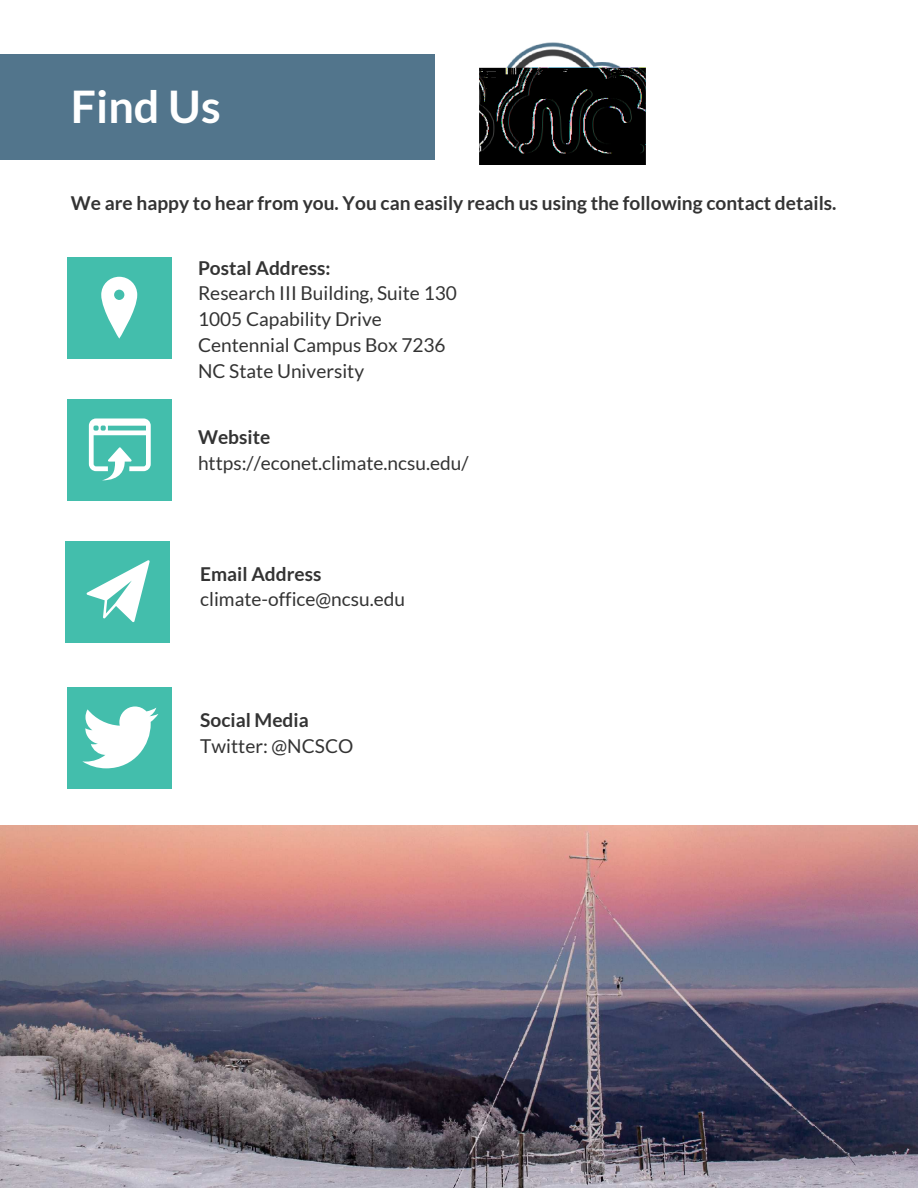
<style>
.page{position:relative;width:918px;height:1188px;background:#fff}
.page>*{position:absolute;margin:0;border:0;box-sizing:border-box;transform-origin:0 0}
.t1{font:700 45px "Lato";color:#fff}
.t2{font:19.2px/25.8px "Lato";color:#333}
.t3{font:700 19.2px "Lato";color:#333}
</style>
<div class="page">
<div style="left:0;top:54px;width:434px;height:106px;background:#52758c"></div>
<div style="left:68px;top:258px;width:104px;height:101px;background:#43beac"></div>
<svg style="left:101px;top:277px;width:36px;height:62px"></svg>
<div style="left:68px;top:399px;width:104px;height:102px;background:#43beac"></div>
<svg style="left:89px;top:419px;width:62px;height:61px"></svg>
<div style="left:65px;top:541px;width:105px;height:101px;background:#43beac"></div>
<svg style="left:87px;top:560px;width:63px;height:62px"></svg>
<div style="left:68px;top:687px;width:104px;height:102px;background:#43beac"></div>
<img style="left:0;top:826px;width:918px;height:362px">
<img style="left:479px;top:42px;width:167px;height:122px">
<svg style="left:82px;top:706px;width:76px;height:62px"></svg>
<h1 class="t1" style="left:71px;top:80px;width:151px">Find Us</h1>
<p class="t3" style="left:71px;top:192px;width:767px">We are happy to hear from you. You can easily reach us using the following contact details.</p>
<p class="t3" style="left:198px;top:257px;width:134px">Postal Address:</p>
<p class="t2" style="left:198px;top:280px;width:260px">Research III Building, Suite 130<br>1005 Capability Drive<br>Centennial Campus Box 7236<br>NC State University</p>
<p class="t3" style="left:198px;top:426px;width:74px">Website</p>
<p class="t2" style="left:198px;top:450px;width:272px">https://econet.climate.ncsu.edu/</p>
<p class="t3" style="left:200px;top:563px;width:123px">Email Address</p>
<p class="t2" style="left:200px;top:586px;width:206px">climate-office@ncsu.edu</p>
<p class="t3" style="left:200px;top:709px;width:110px">Social Media</p>
<p class="t2" style="left:200px;top:733px;width:155px">Twitter: @NCSCO</p>
</div>
